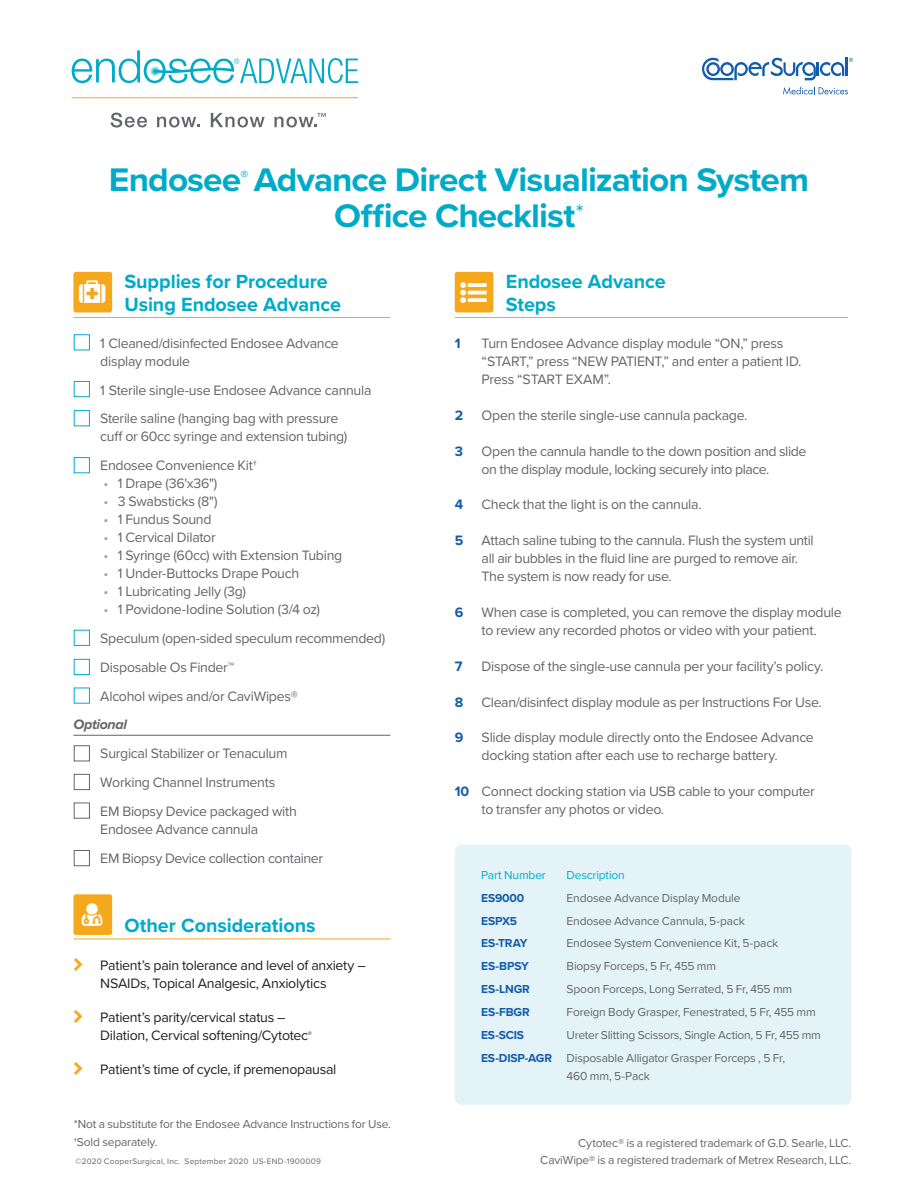
<style>
.page{position:relative;width:918px;height:1188px;background:#fff}
.page>*{position:absolute;margin:0;border:0;box-sizing:border-box;transform-origin:0 0}
.t1{font:700 33.9px "Proxima Nova";letter-spacing:-.025em;color:#00abc8;scale:1.04 1}
.t2{font:700 19.8px/22.6px "Proxima Nova";letter-spacing:-.005em;color:#00abc8}
.t3{font:700 15.15px "Proxima Nova";color:#00abc8;scale:1.04 1}
.t4{font:14.1px/18px "Proxima Nova";letter-spacing:-.02em;color:#63656a}
.t5{font:14.1px/18px "Proxima Nova";letter-spacing:-.02em;color:#231f20}
.t6{font:700 14.1px "Proxima Nova";color:#135cab}
.t7{font:italic 700 14.1px "Proxima Nova";letter-spacing:-.02em;color:#63656a}
.t8{font:12px/17.7px "Proxima Nova";letter-spacing:-.015em;color:#63656a}
.t9{font:700 12px "Proxima Nova";letter-spacing:-.01em;color:#135cab}
.t10{font:12px "Proxima Nova";letter-spacing:-.015em;color:#00abc8}
.t11{font:8.25px "Proxima Nova";letter-spacing:.025em;color:#63656a}
.s1{color:#a4a2a5}
.s2{font-weight:700;color:#135cab}
</style>
<div class="page">
<hr style="left:73px;top:317px;width:317px;height:1px;background:#f5a81c">
<hr style="left:73px;top:735px;width:317px;height:1px;background:#63656a">
<div style="left:73px;top:272px;width:39px;height:40px;background:#f5a81c;border-radius:2px"></div>
<hr style="left:73px;top:939px;width:317px;height:1px;background:#f5a81c">
<div style="left:73px;top:894px;width:39px;height:41px;background:#f5a81c;border-radius:2px"></div>
<div style="left:455px;top:272px;width:38px;height:40px;background:#f5a81c;border-radius:2px"></div>
<hr style="left:455px;top:317px;width:393px;height:1px;background:#f5a81c">
<svg style="left:72px;top:50px;width:286px;height:33px"></svg>
<hr style="left:72px;top:98px;width:286px;height:1px;background:#f5a81c">
<svg style="left:111px;top:113px;width:36px;height:15px"></svg>
<svg style="left:157px;top:117px;width:43px;height:10px"></svg>
<svg style="left:211px;top:113px;width:54px;height:14px"></svg>
<svg style="left:274px;top:113px;width:52px;height:14px"></svg>
<div style="left:74px;top:334px;width:16px;height:16px;border:1px solid #00abc8"></div>
<div style="left:74px;top:381px;width:16px;height:16px;border:1px solid #00abc8"></div>
<div style="left:74px;top:630px;width:16px;height:16px;border:1px solid #00abc8"></div>
<div style="left:74px;top:745px;width:16px;height:16px;border:1px solid #63656a"></div>
<div style="left:74px;top:410px;width:16px;height:16px;border:1px solid #00abc8"></div>
<div style="left:74px;top:659px;width:16px;height:16px;border:1px solid #00abc8"></div>
<div style="left:74px;top:774px;width:16px;height:16px;border:1px solid #63656a"></div>
<div style="left:74px;top:688px;width:16px;height:16px;border:1px solid #00abc8"></div>
<div style="left:74px;top:803px;width:16px;height:16px;border:1px solid #63656a"></div>
<div style="left:74px;top:850px;width:16px;height:16px;border:1px solid #63656a"></div>
<div style="left:74px;top:457px;width:16px;height:16px;border:1px solid #00abc8"></div>
<div style="left:455px;top:845px;width:396px;height:260px;background:#e4f3f7;border-radius:7px"></div>
<svg style="left:783px;top:87px;width:65px;height:8px"></svg>
<svg style="left:702px;top:58px;width:151px;height:22px"></svg>
<h1 class="t1" style="left:109px;top:154px;width:675px">Endosee Advance Direct Visualization System</h1>
<p class="t3" style="left:241px;top:165px;width:9px">®</p>
<h1 class="t1" style="left:334px;top:191px;width:241px">Office Checklist<sup>*</sup></h1>
<h2 class="t2" style="left:124px;top:270px;width:218px">Supplies for Procedure<br>Using Endosee Advance</h2>
<p class="t4" style="left:100px;top:334px;width:240px">1 Cleaned/disinfected Endosee Advance display module</p>
<p class="t4" style="left:100px;top:375px;width:273px;line-height:28.8px">1 Sterile single-use Endosee Advance cannula<br>Sterile saline (hanging bag with pressure</p>
<p class="t4" style="left:100px;top:422px;width:249px;line-height:28.8px">cuff or 60cc syringe and extension tubing)<br>Endosee Convenience Kit†</p>
<p class="t4" style="left:104px;top:474px;width:115px"><span class="s1">•</span> 1 Drape (36'x36")</p>
<p class="t4" style="left:104px;top:492px;width:116px"><span class="s1">•</span> 3 Swabsticks (8")</p>
<p class="t4" style="left:104px;top:510px;width:110px"><span class="s1">•</span> 1 Fundus Sound</p>
<p class="t4" style="left:104px;top:528px;width:114px"><span class="s1">•</span> 1 Cervical Dilator</p>
<p class="t4" style="left:104px;top:546px;width:240px"><span class="s1">•</span> 1 Syringe (60cc) with Extension Tubing</p>
<p class="t4" style="left:104px;top:564px;width:197px"><span class="s1">•</span> 1 Under-Buttocks Drape Pouch</p>
<p class="t4" style="left:104px;top:582px;width:144px"><span class="s1">•</span> 1 Lubricating Jelly (3g)</p>
<p class="t4" style="left:100px;top:595px;width:286px;line-height:28.8px"><span class="s1">•</span> 1 Povidone-Iodine Solution (3/4 oz)<br>Speculum (open-sided speculum recommended)<br>Disposable Os Finder™<br>Alcohol wipes and/or CaviWipes®</p>
<p class="t7" style="left:73px;top:714px;width:55px">Optional</p>
<p class="t4" style="left:100px;top:739px;width:198px;line-height:28.8px">Surgical Stabilizer or Tenaculum<br>Working Channel Instruments<br>EM Biopsy Device packaged with</p>
<p class="t4" style="left:100px;top:814px;width:224px;line-height:28.8px">Endosee Advance cannula<br>EM Biopsy Device collection container</p>
<h2 class="t2" style="left:124px;top:914px;width:193px">Other Considerations</h2>
<p class="t5" style="left:100px;top:955px;width:267px">Patient’s pain tolerance and level of anxiety –<br>NSAIDs, Topical Analgesic, Anxiolytics</p>
<p class="t5" style="left:100px;top:1008px;width:213px">Patient’s parity/cervical status –<br>Dilation, Cervical softening/Cytotec<sup>®</sup></p>
<p class="t5" style="left:100px;top:1060px;width:238px">Patient’s time of cycle, if premenopausal</p>
<p class="t8" style="left:74px;top:1115px;width:319px">*Not a substitute for the Endosee Advance Instructions for Use. †Sold separately.</p>
<h2 class="t2" style="left:506px;top:270px;width:161px">Endosee Advance<br>Steps</h2>
<p class="t6" style="left:455px;top:333px;width:7px">1</p>
<p class="t4" style="left:482px;top:334px;width:321px">Turn Endosee Advance display module “ON,” press “START,” press “NEW PATIENT,” and enter a patient ID.<br>Press “START EXAM”.</p>
<p class="t6" style="left:455px;top:404px;width:10px">2</p>
<p class="t4" style="left:482px;top:405px;width:267px">Open the sterile single-use cannula package.</p>
<p class="t6" style="left:455px;top:440px;width:10px">3</p>
<p class="t4" style="left:482px;top:441px;width:326px">Open the cannula handle to the down position and slide on the display module, locking securely into place.</p>
<p class="t6" style="left:455px;top:494px;width:10px">4</p>
<p class="t4" style="left:482px;top:495px;width:221px">Check that the light is on the cannula.</p>
<p class="t6" style="left:455px;top:530px;width:10px">5</p>
<p class="t4" style="left:482px;top:531px;width:334px">Attach saline tubing to the cannula. Flush the system until all air bubbles in the fluid line are purged to remove air.<br>The system is now ready for use.</p>
<p class="t6" style="left:455px;top:602px;width:10px">6</p>
<p class="t4" style="left:482px;top:603px;width:362px">When case is completed, you can remove the display module to review any recorded photos or video with your patient.</p>
<p class="t6" style="left:455px;top:656px;width:9px">7</p>
<p class="t4" style="left:482px;top:656px;width:343px">Dispose of the single-use cannula per your facility’s policy.</p>
<p class="t6" style="left:455px;top:691px;width:10px">8</p>
<p class="t4" style="left:482px;top:692px;width:342px">Clean/disinfect display module as per Instructions For Use.</p>
<p class="t6" style="left:455px;top:727px;width:10px">9</p>
<p class="t4" style="left:482px;top:728px;width:334px">Slide display module directly onto the Endosee Advance docking station after each use to recharge battery.</p>
<p class="t4" style="left:482px;top:782px;width:335px;text-indent:-27px"><span class="s2">10</span> Connect docking station via USB cable to your computer to transfer any photos or video.</p>
<p class="t10" style="left:481px;top:866px;width:66px">Part Number</p>
<p class="t10" style="left:567px;top:866px;width:60px">Description</p>
<p class="t9" style="left:481px;top:889px;width:45px">ES9000</p>
<p class="t8" style="left:567px;top:888px;width:175px">Endosee Advance Display Module</p>
<p class="t9" style="left:481px;top:912px;width:38px">ESPX5</p>
<p class="t8" style="left:567px;top:911px;width:180px">Endosee Advance Cannula, 5-pack</p>
<p class="t9" style="left:481px;top:934px;width:48px">ES-TRAY</p>
<p class="t8" style="left:567px;top:934px;width:213px">Endosee System Convenience Kit, 5-pack</p>
<p class="t9" style="left:481px;top:957px;width:49px">ES-BPSY</p>
<p class="t8" style="left:567px;top:957px;width:151px">Biopsy Forceps, 5 Fr, 455 mm</p>
<p class="t9" style="left:481px;top:980px;width:50px">ES-LNGR</p>
<p class="t8" style="left:567px;top:980px;width:227px">Spoon Forceps, Long Serrated, 5 Fr, 455 mm</p>
<p class="t9" style="left:481px;top:1003px;width:50px">ES-FBGR</p>
<p class="t8" style="left:567px;top:1003px;width:251px">Foreign Body Grasper, Fenestrated, 5 Fr, 455 mm</p>
<p class="t9" style="left:481px;top:1026px;width:44px">ES-SCIS</p>
<p class="t8" style="left:481px;top:1023px;width:341px;line-height:22.8px;text-indent:86px">Ureter Slitting Scissors, Single Action, 5 Fr, 455 mm<br><span class="s2">ES-DISP-AGR</span> Disposable Alligator Grasper Forceps , 5 Fr,</p>
<p class="t8" style="left:567px;top:1066px;width:85px">460 mm, 5-Pack</p>
<p class="t8" style="left:578px;top:1133px;width:275px">Cytotec® is a registered trademark of G.D. Searle, LLC.</p>
<p class="t11" style="left:75px;top:1155px;width:247px">©2020 CooperSurgical, Inc. September 2020 US-END-1900009</p>
<p class="t8" style="left:540px;top:1151px;width:313px">CaviWipe® is a registered trademark of Metrex Research, LLC.</p>
</div>
